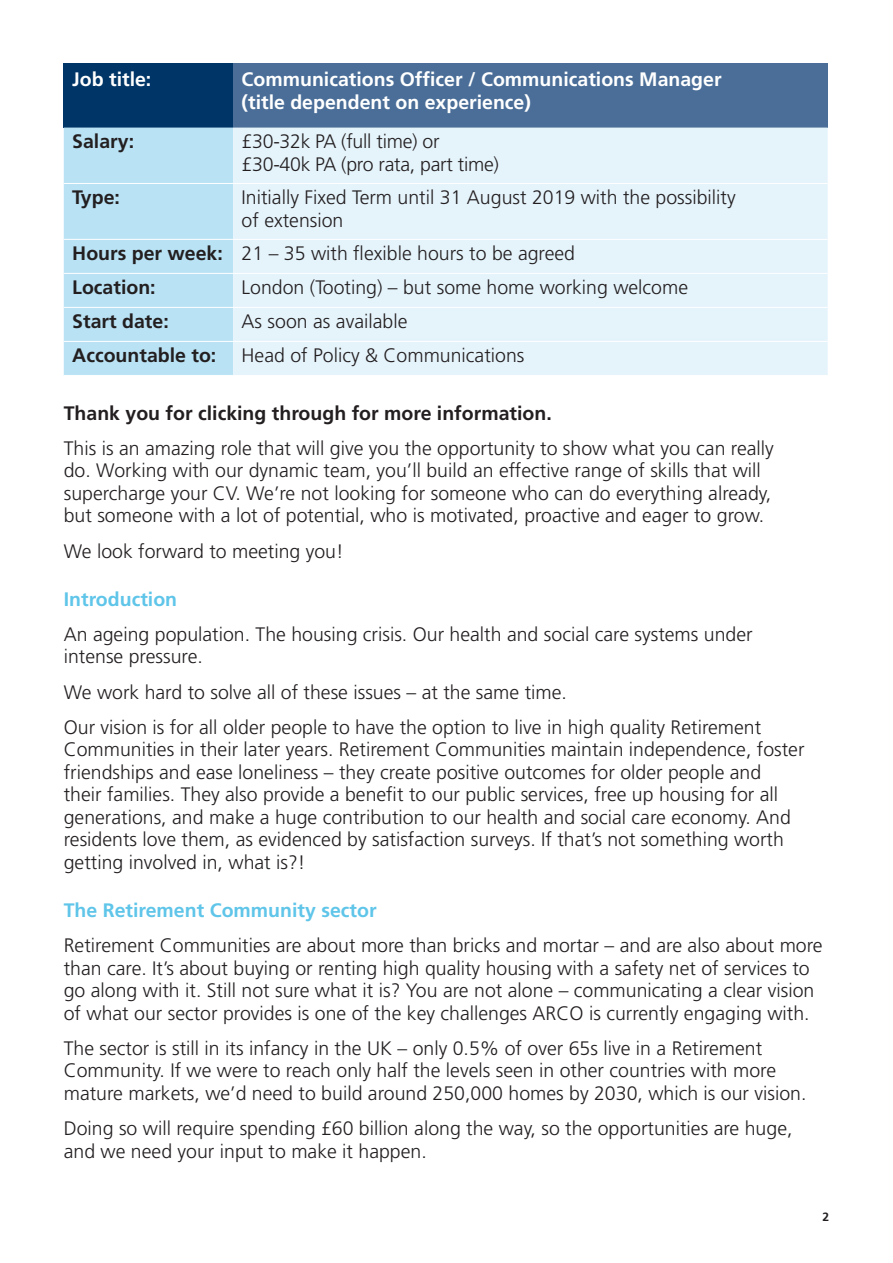
<style>
.page{position:relative;width:893px;height:1263px;background:#fff}
.page>*{position:absolute;margin:0;border:0;box-sizing:border-box;transform-origin:0 0}
.t1{font:300 19.5px/22.5px "Frutiger";color:#231f20}
.t2{font:700 19.5px "Frutiger";color:#231f20}
.t3{font:700 19.5px "Frutiger";color:#fff}
.t4{font:700 19.5px "Frutiger";color:#5fc5e9}
.t5{font:700 12px "Frutiger";color:#231f20}
</style>
<div class="page">
<div style="left:64px;top:63px;width:169px;height:65px;background:#003667"></div>
<div style="left:233px;top:63px;width:595px;height:65px;background:#4a6e98"></div>
<div style="left:64px;top:128px;width:169px;height:247px;background:#b9e2f4"></div>
<div style="left:233px;top:128px;width:595px;height:247px;background:#e5f3fb"></div>
<hr style="left:64px;top:183px;width:169px;height:1px;background:#fff">
<hr style="left:233px;top:183px;width:595px;height:1px;background:#fff">
<hr style="left:64px;top:239px;width:169px;height:1px;background:#fff">
<hr style="left:233px;top:239px;width:595px;height:1px;background:#fff">
<hr style="left:64px;top:273px;width:169px;height:1px;background:#fff">
<hr style="left:233px;top:273px;width:595px;height:1px;background:#fff">
<hr style="left:64px;top:307px;width:169px;height:1px;background:#fff">
<hr style="left:233px;top:307px;width:595px;height:1px;background:#fff">
<hr style="left:64px;top:341px;width:169px;height:1px;background:#fff">
<hr style="left:233px;top:341px;width:595px;height:1px;background:#fff">
<p class="t3" style="left:72px;top:68px;width:81px">Job title:</p>
<p class="t3" style="left:242px;top:68px;width:481px">Communications Officer / Communications Manager</p>
<p class="t3" style="left:242px;top:91px;width:291px">(title dependent on experience)</p>
<p class="t2" style="left:72px;top:130px;width:63px">Salary:</p>
<p class="t1" style="left:242px;top:130px;width:199px">£30-32k PA (full time) or</p>
<p class="t1" style="left:242px;top:153px;width:259px">£30-40k PA (pro rata, part time)</p>
<p class="t2" style="left:72px;top:186px;width:49px">Type:</p>
<p class="t1" style="left:242px;top:186px;width:496px">Initially Fixed Term until 31 August 2019 with the possibility</p>
<p class="t1" style="left:242px;top:209px;width:103px">of extension</p>
<p class="t2" style="left:72px;top:242px;width:152px">Hours per week:</p>
<p class="t1" style="left:242px;top:242px;width:335px">21 – 35 with flexible hours to be agreed</p>
<p class="t2" style="left:72px;top:276px;width:85px">Location:</p>
<p class="t1" style="left:242px;top:276px;width:448px">London (Tooting) – but some home working welcome</p>
<p class="t2" style="left:72px;top:310px;width:98px">Start date:</p>
<p class="t1" style="left:242px;top:310px;width:167px">As soon as available</p>
<p class="t2" style="left:72px;top:344px;width:146px">Accountable to:</p>
<p class="t1" style="left:242px;top:344px;width:284px">Head of Policy &amp; Communications</p>
<p class="t2" style="left:64px;top:401px;width:489px">Thank you for clicking through for more information.</p>
<p class="t1" style="left:64px;top:437px;width:712px">This is an amazing role that will give you the opportunity to show what you can really do. Working with our dynamic team, you’ll build an effective range of skills that will supercharge your CV. We’re not looking for someone who can do everything already, but someone with a lot of potential, who is motivated, proactive and eager to grow.</p>
<p class="t1" style="left:64px;top:540px;width:281px">We look forward to meeting you!</p>
<p class="t4" style="left:64px;top:587px;width:115px">Introduction</p>
<p class="t1" style="left:64px;top:623px;width:690px">An ageing population. The housing crisis. Our health and social care systems under intense pressure.</p>
<p class="t1" style="left:64px;top:681px;width:505px">We work hard to solve all of these issues – at the same time.</p>
<p class="t1" style="left:64px;top:716px;width:742px">Our vision is for all older people to have the option to live in high quality Retirement Communities in their later years. Retirement Communities maintain independence, foster friendships and ease loneliness – they create positive outcomes for older people and<br>their families. They also provide a benefit to our public services, free up housing for all generations, and make a huge contribution to our health and social care economy. And residents love them, as evidenced by satisfaction surveys. If that’s not something worth getting involved in, what is?!</p>
<p class="t4" style="left:64px;top:899px;width:314px">The Retirement Community sector</p>
<p class="t1" style="left:64px;top:934px;width:760px">Retirement Communities are about more than bricks and mortar – and are also about more than care. It’s about buying or renting high quality housing with a safety net of services to go along with it. Still not sure what it is? You are not alone – communicating a clear vision of what our sector provides is one of the key challenges ARCO is currently engaging with.</p>
<p class="t1" style="left:64px;top:1037px;width:744px">The sector is still in its infancy in the UK – only 0.5% of over 65s live in a Retirement<br>Community. If we were to reach only half the levels seen in other countries with more mature markets, we’d need to build around 250,000 homes by 2030, which is our vision.</p>
<p class="t1" style="left:64px;top:1117px;width:730px">Doing so will require spending £60 billion along the way, so the opportunities are huge, and we need your input to make it happen.</p>
<p class="t5" style="left:822px;top:1209px;width:8px">2</p>
</div>
